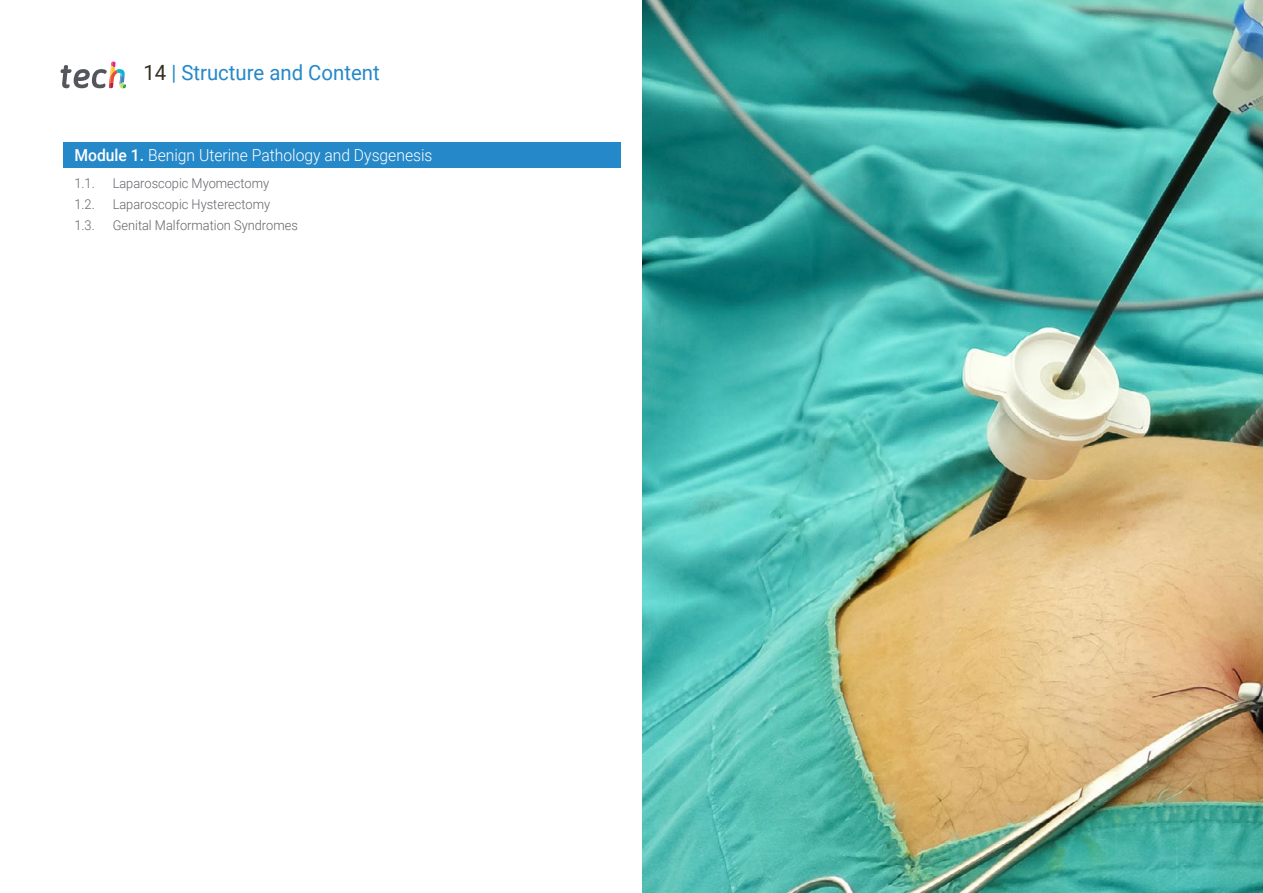
<style>
.page{position:relative;width:1263px;height:893px;background:#fff}
.page>*{position:absolute;margin:0;border:0;box-sizing:border-box;transform-origin:0 0}
.t1{font:21px "Roboto";color:#2488c9}
.t2{font:300 16.5px "Roboto";color:#fff;scale:.95 1}
.t3{font:300 13.5px "Roboto";color:#61646a;scale:.95 1}
.s1{color:#312e20}
.s2{font-weight:500}
</style>
<div class="page">
<div style="left:63px;top:142px;width:558px;height:25px;background:#2488c9"></div>
<img style="left:642px;top:0;width:621px;height:893px">
<svg style="left:61px;top:62px;width:65px;height:27px"></svg>
<h1 class="t1" style="left:144px;top:57px;width:238px"><span class="s1">14</span> | Structure and Content</h1>
<p class="t2" style="left:74px;top:144px;width:378px"><span class="s2">Module 1.</span> Benign Uterine Pathology and Dysgenesis</p>
<p class="t3" style="left:74px;top:174px;width:23px">1.1.</p>
<p class="t3" style="left:113px;top:174px;width:166px">Laparoscopic Myomectomy</p>
<p class="t3" style="left:74px;top:195px;width:23px">1.2.</p>
<p class="t3" style="left:113px;top:195px;width:167px">Laparoscopic Hysterectomy</p>
<p class="t3" style="left:74px;top:216px;width:23px">1.3.</p>
<p class="t3" style="left:113px;top:216px;width:196px">Genital Malformation Syndromes</p>
</div>
